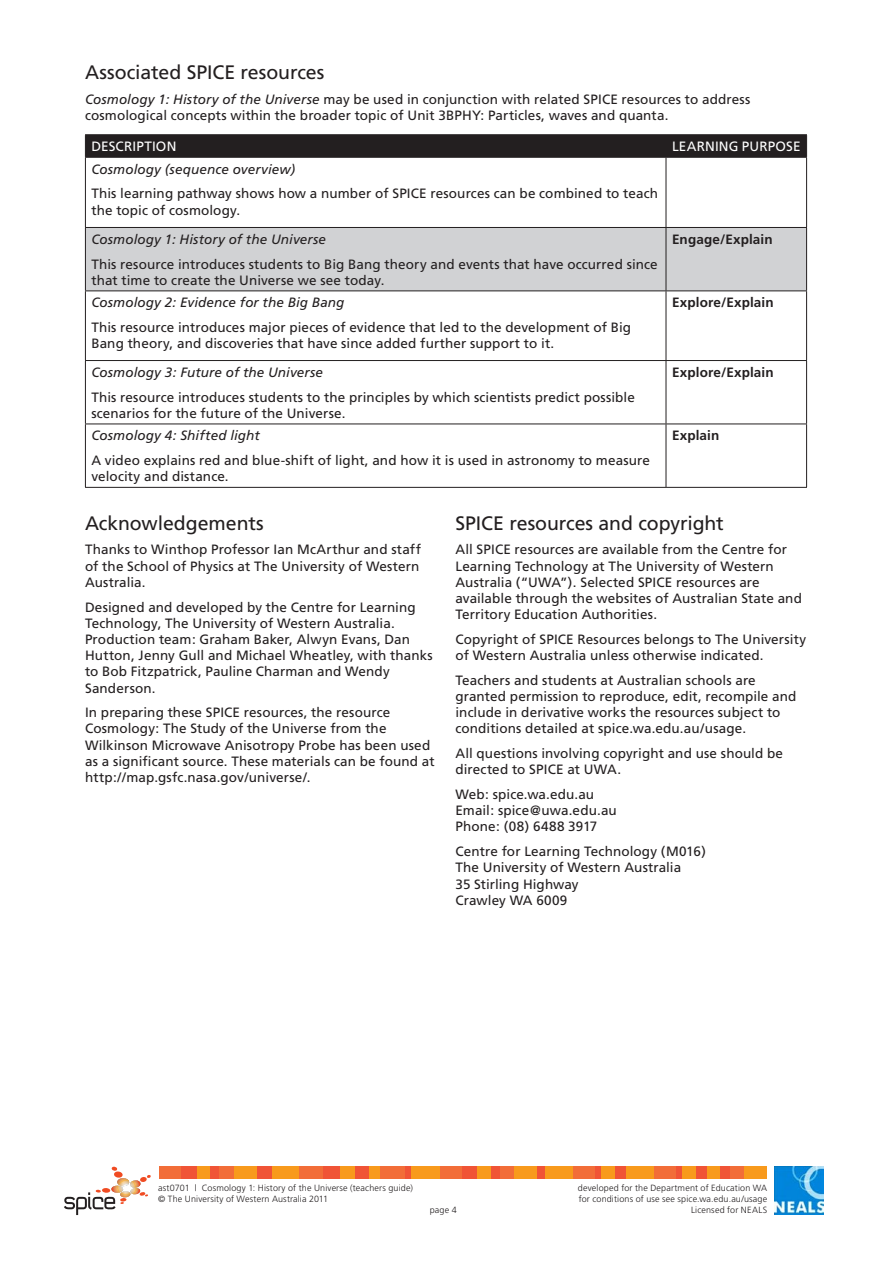
<style>
.page{position:relative;width:893px;height:1263px;background:#fff}
.page>*{position:absolute;margin:0;border:0;box-sizing:border-box;transform-origin:0 0}
.subheading{font:19.5px "Frutiger";letter-spacing:-.005em;color:#231f20}
.t1{font:13.5px/16.2px "Frutiger";letter-spacing:.005em;color:#231f20}
.t2{font:italic 13.5px "Frutiger";letter-spacing:.005em;color:#231f20}
.t3{font:700 13.5px "Frutiger";letter-spacing:.01em;color:#231f20}
.table_head{font:13.5px "Frutiger";letter-spacing:.01em;color:#fff}
.t4{font:300 9px "Frutiger";letter-spacing:.015em;color:#231f20}
.s1{font-style:italic}
</style>
<div class="page">
<div style="left:163px;top:1167px;width:604px;height:12px;background:#f05436"></div>
<div style="left:500px;top:1167px;width:31px;height:12px;background:#f26d38"></div>
<div style="left:515px;top:1167px;width:22px;height:12px;background:#f89a1c"></div>
<div style="left:477px;top:1167px;width:13px;height:12px;background:#f89a1c"></div>
<div style="left:411px;top:1167px;width:36px;height:12px;background:#f89a1c"></div>
<div style="left:370px;top:1167px;width:16px;height:12px;background:#f89a1c"></div>
<div style="left:340px;top:1167px;width:15px;height:12px;background:#f89a1c"></div>
<div style="left:440px;top:1167px;width:21px;height:12px;background:#f26d38"></div>
<div style="left:380px;top:1167px;width:24px;height:12px;background:#f26d38"></div>
<div style="left:219px;top:1167px;width:31px;height:12px;background:#f26d38"></div>
<div style="left:234px;top:1167px;width:22px;height:12px;background:#f89a1c"></div>
<div style="left:197px;top:1167px;width:13px;height:12px;background:#f89a1c"></div>
<div style="left:159px;top:1167px;width:22px;height:12px;background:#f26d38"></div>
<div style="left:545px;top:1167px;width:36px;height:12px;background:#f89a1c"></div>
<div style="left:574px;top:1167px;width:21px;height:12px;background:#f26d38"></div>
<div style="left:601px;top:1167px;width:14px;height:12px;background:#f89a1c"></div>
<div style="left:272px;top:1167px;width:36px;height:12px;background:#f89a1c"></div>
<div style="left:299px;top:1167px;width:23px;height:12px;background:#f26d38"></div>
<div style="left:730px;top:1167px;width:30px;height:12px;background:#f26d38"></div>
<div style="left:744px;top:1167px;width:23px;height:12px;background:#f89a1c"></div>
<div style="left:707px;top:1167px;width:13px;height:12px;background:#f89a1c"></div>
<div style="left:626px;top:1167px;width:35px;height:12px;background:#f89a1c"></div>
<div style="left:654px;top:1167px;width:22px;height:12px;background:#f26d38"></div>
<div style="left:682px;top:1167px;width:14px;height:12px;background:#f89a1c"></div>
<img style="left:775px;top:1167px;width:48px;height:47px">
<svg style="left:64px;top:1166px;width:87px;height:49px"></svg>
<div style="left:86px;top:228px;width:720px;height:62px;background:#d1d2d4"></div>
<svg style="left:86px;top:291px;width:720px;height:69px"></svg>
<hr style="left:85px;top:134px;width:581px;height:1px;background:#231f20">
<hr style="left:666px;top:134px;width:141px;height:1px;background:#231f20">
<div style="left:85px;top:135px;width:722px;height:22px;background:#231f20"></div>
<hr style="left:85px;top:157px;width:581px;height:1px;background:#231f20">
<hr style="left:85px;top:158px;width:1px;height:69px;background:#231f20">
<hr style="left:666px;top:157px;width:141px;height:1px;background:#231f20">
<hr style="left:666px;top:158px;width:1px;height:69px;background:#231f20">
<hr style="left:806px;top:158px;width:1px;height:69px;background:#231f20">
<hr style="left:85px;top:227px;width:581px;height:1px;background:#231f20">
<hr style="left:85px;top:228px;width:1px;height:62px;background:#231f20">
<hr style="left:666px;top:227px;width:141px;height:1px;background:#231f20">
<hr style="left:666px;top:228px;width:1px;height:62px;background:#231f20">
<hr style="left:806px;top:228px;width:1px;height:62px;background:#231f20">
<hr style="left:85px;top:290px;width:581px;height:1px;background:#231f20">
<hr style="left:85px;top:291px;width:1px;height:69px;background:#231f20">
<hr style="left:666px;top:290px;width:141px;height:1px;background:#231f20">
<hr style="left:666px;top:291px;width:1px;height:69px;background:#231f20">
<hr style="left:806px;top:291px;width:1px;height:69px;background:#231f20">
<hr style="left:85px;top:360px;width:581px;height:1px;background:#231f20">
<hr style="left:85px;top:361px;width:1px;height:63px;background:#231f20">
<hr style="left:666px;top:360px;width:141px;height:1px;background:#231f20">
<hr style="left:666px;top:361px;width:1px;height:63px;background:#231f20">
<hr style="left:806px;top:361px;width:1px;height:63px;background:#231f20">
<hr style="left:85px;top:424px;width:581px;height:1px;background:#231f20">
<hr style="left:85px;top:424px;width:1px;height:63px;background:#231f20">
<hr style="left:666px;top:424px;width:141px;height:1px;background:#231f20">
<hr style="left:666px;top:424px;width:1px;height:63px;background:#231f20">
<hr style="left:806px;top:424px;width:1px;height:63px;background:#231f20">
<hr style="left:85px;top:487px;width:581px;height:1px;background:#231f20">
<hr style="left:666px;top:487px;width:141px;height:1px;background:#231f20">
<p class="subheading" style="left:85px;top:61px;width:241px">Associated SPICE resources</p>
<p class="t1" style="left:85px;top:91px;width:667px"><span class="s1">Cosmology 1: History of the Universe</span> may be used in conjunction with related SPICE resources to address cosmological concepts within the broader topic of Unit 3BPHY: Particles, waves and quanta.</p>
<p class="table_head" style="left:91px;top:139px;width:86px">DESCRIPTION</p>
<p class="table_head" style="left:672px;top:139px;width:130px">LEARNING PURPOSE</p>
<p class="t2" style="left:91px;top:161px;width:205px">Cosmology (sequence overview)</p>
<p class="t1" style="left:91px;top:186px;width:568px">This learning pathway shows how a number of SPICE resources can be combined to teach the topic of cosmology.</p>
<p class="t2" style="left:91px;top:231px;width:236px">Cosmology 1: History of the Universe</p>
<p class="t1" style="left:91px;top:256px;width:568px">This resource introduces students to Big Bang theory and events that have occurred since that time to create the Universe we see today.</p>
<p class="t3" style="left:672px;top:231px;width:102px">Engage/Explain</p>
<p class="t2" style="left:91px;top:295px;width:254px">Cosmology 2: Evidence for the Big Bang</p>
<p class="t1" style="left:91px;top:319px;width:541px">This resource introduces major pieces of evidence that led to the development of Big<br>Bang theory, and discoveries that have since added further support to it.</p>
<p class="t2" style="left:91px;top:364px;width:233px">Cosmology 3: Future of the Universe</p>
<p class="t1" style="left:91px;top:389px;width:545px">This resource introduces students to the principles by which scientists predict possible scenarios for the future of the Universe.</p>
<p class="t2" style="left:91px;top:428px;width:170px">Cosmology 4: Shifted light</p>
<p class="t1" style="left:91px;top:452px;width:560px">A video explains red and blue-shift of light, and how it is used in astronomy to measure velocity and distance.</p>
<p class="t3" style="left:672px;top:295px;width:103px">Explore/Explain</p>
<p class="t3" style="left:672px;top:364px;width:103px">Explore/Explain</p>
<p class="t3" style="left:672px;top:428px;width:49px">Explain</p>
<p class="subheading" style="left:85px;top:511px;width:180px">Acknowledgements</p>
<p class="t1" style="left:85px;top:541px;width:337px">Thanks to Winthop Professor Ian McArthur and staff of the School of Physics at The University of Western<br>Australia.</p>
<p class="t1" style="left:85px;top:599px;width:349px">Designed and developed by the Centre for Learning Technology, The University of Western Australia.<br>Production team: Graham Baker, Alwyn Evans, Dan Hutton, Jenny Gull and Michael Wheatley, with thanks to Bob Fitzpatrick, Pauline Charman and Wendy Sanderson.</p>
<p class="t1" style="left:85px;top:704px;width:351px">In preparing these SPICE resources, the resource Cosmology: The Study of the Universe from the Wilkinson Microwave Anisotropy Probe has been used as a significant source. These materials can be found at http://map.gsfc.nasa.gov/universe/.</p>
<p class="subheading" style="left:455px;top:511px;width:270px">SPICE resources and copyright</p>
<p class="t1" style="left:455px;top:541px;width:348px">All SPICE resources are available from the Centre for Learning Technology at The University of Western Australia (“UWA”). Selected SPICE resources are available through the websites of Australian State and Territory Education Authorities.</p>
<p class="t1" style="left:455px;top:631px;width:352px">Copyright of SPICE Resources belongs to The University of Western Australia unless otherwise indicated.</p>
<p class="t1" style="left:455px;top:672px;width:342px">Teachers and students at Australian schools are granted permission to reproduce, edit, recompile and include in derivative works the resources subject to conditions detailed at spice.wa.edu.au/usage.</p>
<p class="t1" style="left:455px;top:745px;width:329px">All questions involving copyright and use should be directed to SPICE at UWA.</p>
<p class="t1" style="left:455px;top:786px;width:163px">Web: spice.wa.edu.au<br>Email: spice@uwa.edu.au<br>Phone: (08) 6488 3917</p>
<p class="t1" style="left:455px;top:843px;width:252px">Centre for Learning Technology (M016)<br>The University of Western Australia<br>35 Stirling Highway<br>Crawley WA 6009</p>
<p class="t4" style="left:158px;top:1183px;width:256px">ast0701 | Cosmology 1: History of the Universe (teachers guide)</p>
<p class="t4" style="left:578px;top:1183px;width:191px">developed for the Department of Education WA</p>
<p class="t4" style="left:158px;top:1194px;width:172px">© The University of Western Australia 2011</p>
<p class="t4" style="left:579px;top:1194px;width:190px">for conditions of use see spice.wa.edu.au/usage</p>
<p class="t4" style="left:430px;top:1205px;width:29px">page 4</p>
<p class="t4" style="left:691px;top:1205px;width:78px">Licensed for NEALS</p>
</div>
